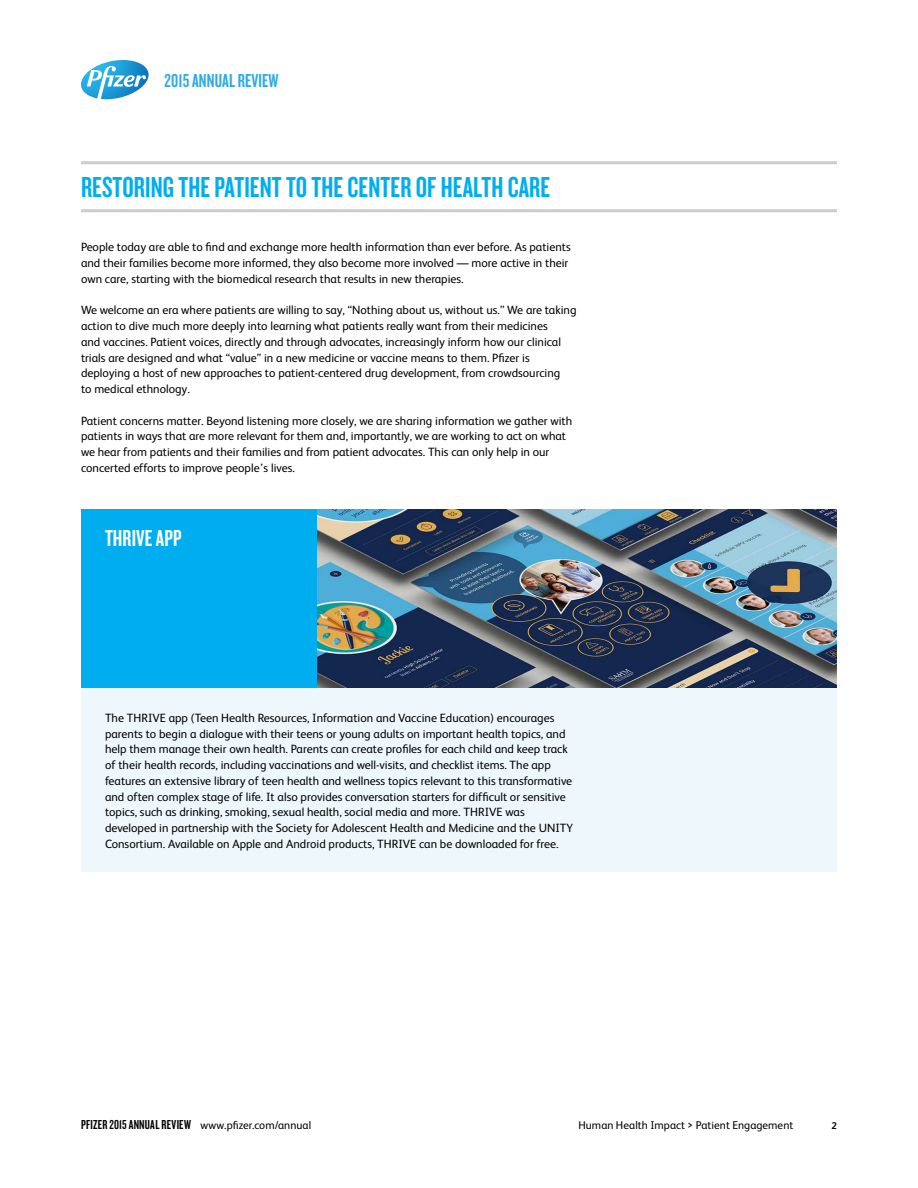
<style>
.page{position:relative;width:918px;height:1188px;background:#fff}
.page>*{position:absolute;margin:0;border:0;box-sizing:border-box;transform-origin:0 0}
.t1{font:30px "Knockout 48 Featherweight";letter-spacing:.005em;color:#00aeef}
.t2{font:24px "Knockout 48 Featherweight";letter-spacing:.005em;color:#fff}
.t3{font:19.5px "Knockout 48 Featherweight";letter-spacing:.005em;color:#2fabe1}
.t4{font:13.5px "Knockout 48 Featherweight";letter-spacing:.02em;color:#000}
.t5{font:12px/15.8px "FS Albert";color:#000}
.t6{font:11.25px "FS Albert";letter-spacing:.005em;color:#000}
.t7{font:700 9.75px "FS Albert";color:#000}
.s1{font-family:"FS Albert";font-size:11.25px}
</style>
<div class="page">
<svg style="left:81px;top:60px;width:68px;height:39px"></svg>
<img style="left:316px;top:510px;width:521px;height:179px">
<hr style="left:81px;top:161px;width:756px;height:3px;background:#ccc">
<hr style="left:81px;top:209px;width:756px;height:3px;background:#ccc">
<div style="left:81px;top:510px;width:235px;height:179px;background:#00aeef"></div>
<div style="left:81px;top:689px;width:756px;height:183px;background:#eef8fc"></div>
<h3 class="t3" style="left:165px;top:69px;width:115px">2015 ANNUAL REVIEW</h3>
<h1 class="t1" style="left:81px;top:169px;width:471px">RESTORING THE PATIENT TO THE CENTER OF HEALTH CARE</h1>
<p class="t5" style="left:81px;top:239px;width:491px">People today are able to find and exchange more health information than ever before. As patients and their families become more informed, they also become more involved — more active in their own care, starting with the biomedical research that results in new therapies.</p>
<p class="t5" style="left:81px;top:302px;width:497px">We welcome an era where patients are willing to say, “Nothing about us, without us.” We are taking action to dive much more deeply into learning what patients really want from their medicines<br>and vaccines. Patient voices, directly and through advocates, increasingly inform how our clinical trials are designed and what “value” in a new medicine or vaccine means to them. Pfizer is deploying a host of new approaches to patient-centered drug development, from crowdsourcing<br>to medical ethnology.</p>
<p class="t5" style="left:81px;top:412px;width:493px">Patient concerns matter. Beyond listening more closely, we are sharing information we gather with patients in ways that are more relevant for them and, importantly, we are working to act on what we hear from patients and their families and from patient advocates. This can only help in our concerted efforts to improve people’s lives.</p>
<h2 class="t2" style="left:105px;top:524px;width:78px">THRIVE APP</h2>
<p class="t5" style="left:105px;top:709px;width:470px">The THRIVE app (Teen Health Resources, Information and Vaccine Education) encourages parents to begin a dialogue with their teens or young adults on important health topics, and help them manage their own health. Parents can create profiles for each child and keep track of their health records, including vaccinations and well-visits, and checklist items. The app features an extensive library of teen health and wellness topics relevant to this transformative and often complex stage of life. It also provides conversation starters for difficult or sensitive topics, such as drinking, smoking, sexual health, social media and more. THRIVE was developed in partnership with the Society for Adolescent Health and Medicine and the UNITY Consortium. Available on Apple and Android products, THRIVE can be downloaded for free.</p>
<p class="t4" style="left:81px;top:1117px;width:232px">PFIZER 2015 ANNUAL REVIEW <span class="s1">www.pfizer.com/annual</span></p>
<p class="t6" style="left:578px;top:1118px;width:216px">Human Health Impact &gt; Patient Engagement</p>
<p class="t7" style="left:832px;top:1119px;width:7px">2</p>
</div>
